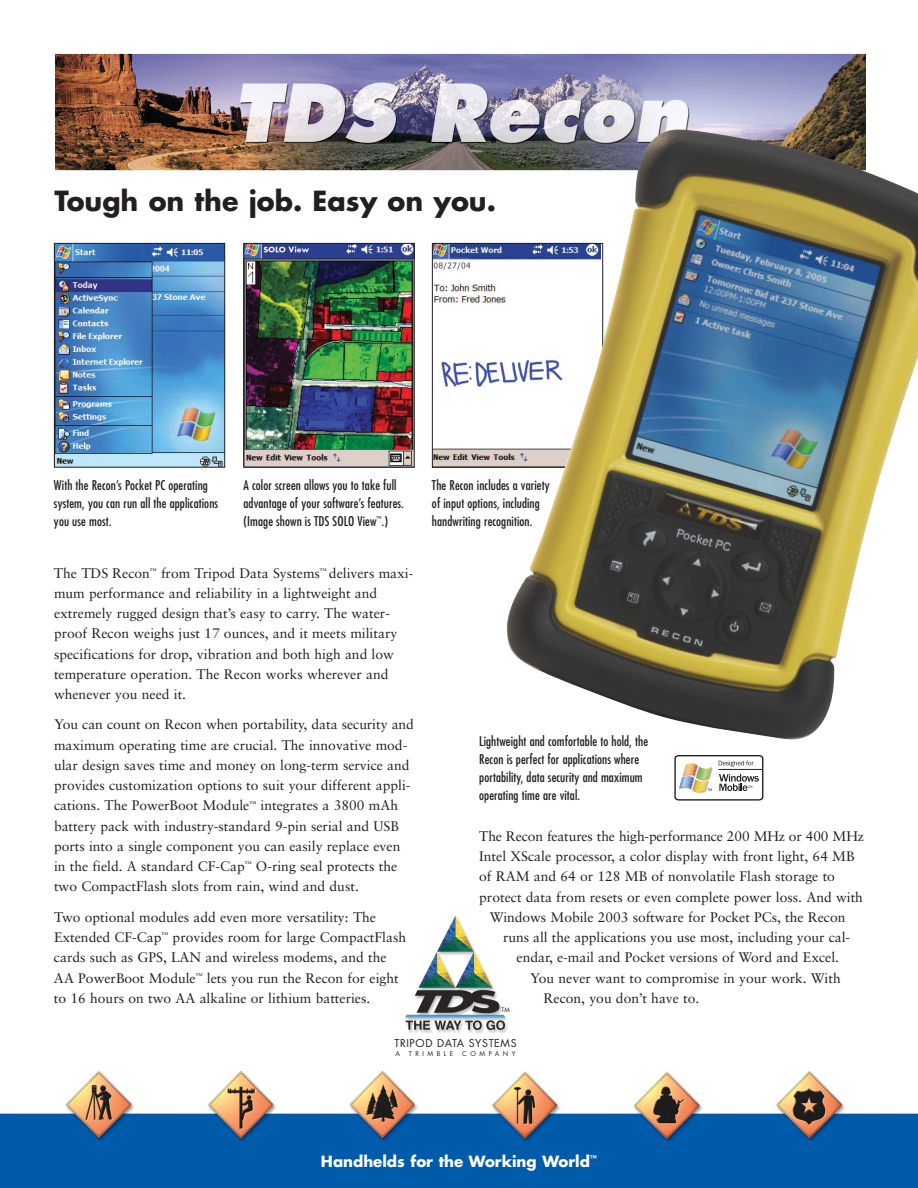
<style>
.page{position:relative;width:918px;height:1188px;background:#fff}
.page>*{position:absolute;margin:0;border:0;box-sizing:border-box;transform-origin:0 0}
.t1{font:700 27px "Futura";color:#231f1f}
.t2{font:700 15px "Futura";color:#fff}
.t3{font:13.8px/20.2px "Sabon";color:#231f1f}
.t4{font:condensed 13.2px/18px "Futura";letter-spacing:.01em;color:#231f1f}
.t5{font:10.65px "Futura";letter-spacing:.06em;color:#231f1f}
.t6{font:6.45px "Futura";letter-spacing:.54em;color:#231f1f}
.t7{font:6px "Futura";color:#231f1f}
</style>
<div class="page">
<svg style="left:674px;top:755px;width:90px;height:46px"></svg>
<img style="left:56px;top:245px;width:167px;height:221px">
<div style="left:54px;top:243px;width:171px;height:225px;border:1px solid #231f1f"></div>
<img style="left:0;top:1071px;width:918px;height:117px">
<img style="left:55px;top:51px;width:811px;height:120px">
<img style="left:405px;top:915px;width:103px;height:118px">
<hr style="left:0;top:1114px;width:1px;height:74px;background:#005baa">
<img style="left:246px;top:245px;width:167px;height:221px">
<div style="left:244px;top:243px;width:171px;height:225px;border:1px solid #231f1f"></div>
<img style="left:434px;top:245px;width:72px;height:221px">
<img style="left:506px;top:126px;width:412px;height:614px">
<h1 class="t1" style="left:54px;top:189px;width:443px">Tough on the job. Easy on you.</h1>
<p class="t4" style="left:54px;top:477px;width:166px">With the Recon’s Pocket PC operating system, you can run all the applications you use most.</p>
<p class="t4" style="left:244px;top:477px;width:162px">A color screen allows you to take full advantage of your software’s features. (Image shown is TDS SOLO View<sup>™</sup>.)</p>
<p class="t4" style="left:432px;top:477px;width:119px">The Recon includes a variety of input options, including handwriting recognition.</p>
<p class="t3" style="left:54px;top:564px;width:361px">The TDS Recon<sup>™</sup> from Tripod Data Systems<sup>™</sup> delivers maxi&shy;mum performance and reliability in a lightweight and extremely rugged design that’s easy to carry. The water&shy;proof Recon weighs just 17 ounces, and it meets military specifications for drop, vibration and both high and low temperature operation. The Recon works wherever and whenever you need it.</p>
<p class="t3" style="left:54px;top:716px;width:361px">You can count on Recon when portability, data security and maximum operating time are crucial. The innovative mod&shy;ular design saves time and money on long-term service and provides customization options to suit your different appli&shy;cations. The PowerBoot Module<sup>™</sup> integrates a 3800 mAh battery pack with industry-standard 9-pin serial and USB ports into a single component you can easily replace even in the field. A standard CF-Cap<sup>™</sup> O-ring seal protects the two CompactFlash slots from rain, wind and dust.</p>
<p class="t3" style="left:54px;top:908px;width:354px">Two optional modules add even more versatility: The Extended CF-Cap<sup>™</sup> provides room for large CompactFlash cards such as GPS, LAN and wireless modems, and the AA PowerBoot Module<sup>™</sup> lets you run the Recon for eight to 16 hours on two AA alkaline or lithium batteries.</p>
<p class="t4" style="left:479px;top:734px;width:170px">Lightweight and comfortable to hold, the Recon is perfect for applications where portability, data security and maximum operating time are vital.</p>
<p class="t3" style="left:479px;top:827px;width:386px">The Recon features the high-performance 200 MHz or 400 MHz</p>
<p class="t3" style="left:479px;top:847px;width:377px">Intel XScale processor, a color display with front light, 64 MB</p>
<p class="t3" style="left:479px;top:868px;width:357px">of RAM and 64 or 128 MB of nonvolatile Flash storage to</p>
<p class="t3" style="left:479px;top:888px;width:385px">protect data from resets or even complete power loss. And with</p>
<p class="t3" style="left:490px;top:908px;width:357px">Windows Mobile 2003 software for Pocket PCs, the Recon</p>
<p class="t3" style="left:503px;top:928px;width:349px">runs all the applications you use most, including your cal-</p>
<p class="t3" style="left:517px;top:949px;width:324px">endar, e-mail and Pocket versions of Word and Excel.</p>
<p class="t3" style="left:530px;top:969px;width:312px">You never want to compromise in your work. With</p>
<p class="t3" style="left:544px;top:989px;width:157px">Recon, you don’t have to.</p>
<p class="t7" style="left:501px;top:1007px;width:10px">TM</p>
<p class="t5" style="left:395px;top:1038px;width:124px">TRIPOD DATA SYSTEMS</p>
<p class="t6" style="left:395px;top:1051px;width:6px">A</p>
<p class="t6" style="left:409px;top:1051px;width:46px">TRIMBLE</p>
<p class="t6" style="left:462px;top:1051px;width:55px">COMPANY</p>
<p class="t2" style="left:321px;top:1154px;width:278px">Handhelds for the Working World<sup>™</sup></p>
</div>
